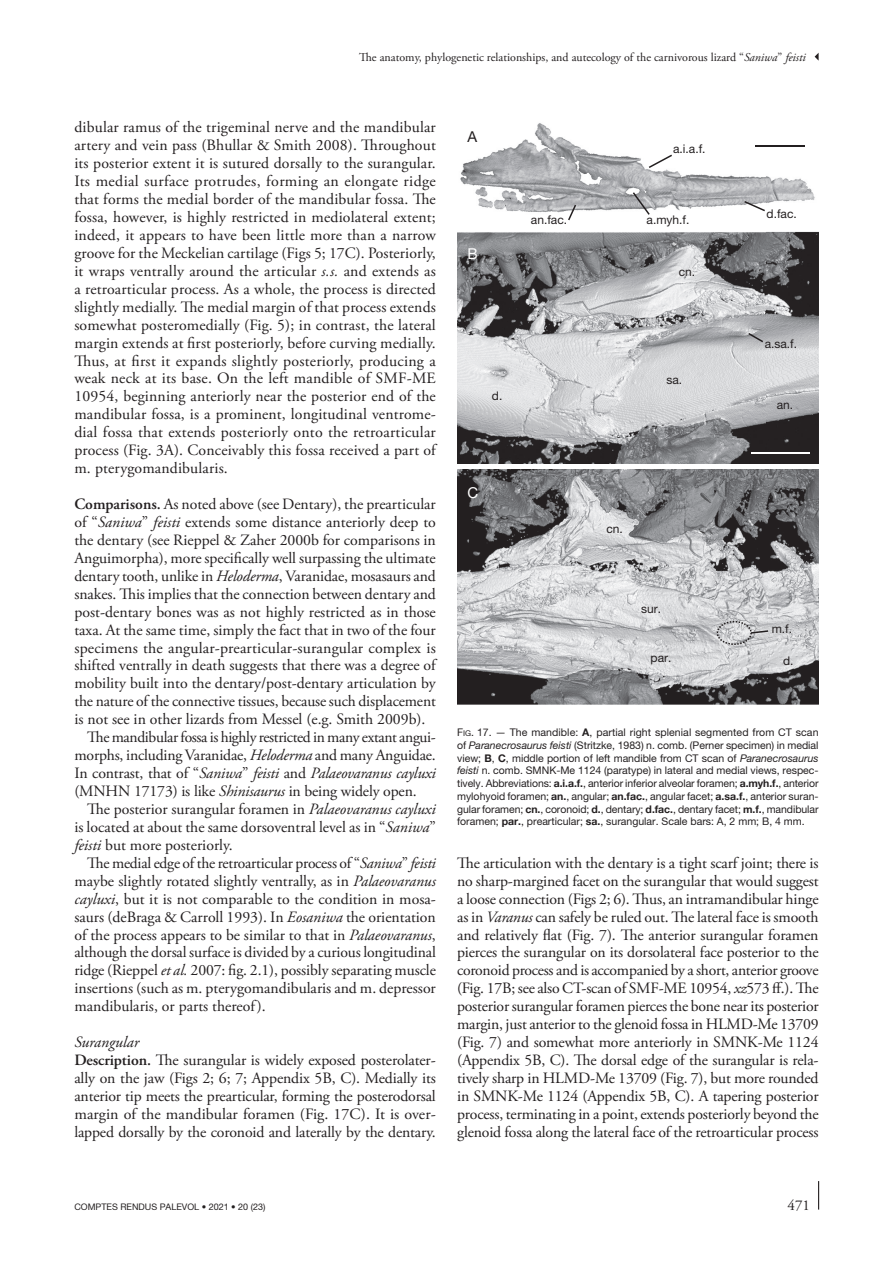
<style>
.page{position:relative;width:893px;height:1263px;background:#fff}
.page>*{position:absolute;margin:0;border:0;box-sizing:border-box;transform-origin:0 0}
.t1{font:15.75px/18px "Adobe Garamond Pro";color:#231f20;text-align:justify}
.t2{font:15.75px "Adobe Garamond Pro";letter-spacing:-.02em;color:#231f20}
.t3{font:italic 15.75px "Adobe Garamond Pro";letter-spacing:-.01em;color:#231f20}
.t4{font:15px "Adobe Garamond Pro";color:#231f20}
.t5{font:15px "Helvetica Neue";color:#fff}
.t6{font:15px "Helvetica Neue";color:#231f20}
.t7{font:12px "Adobe Garamond Pro";color:#231f20}
.t8{font:12px "Helvetica Neue";color:#231f20}
.t9{font:10.5px/12.8px "Helvetica Neue";color:#231f20;text-align:justify}
.t10{font:9px "Helvetica Neue";color:#231f20}
.s1{font-style:italic}
.s2{font-weight:600}
.s3{font-style:normal}
.s4{font-size:7.8px}
.s5{font-weight:700}
</style>
<div class="page">
<svg style="left:818px;top:1181px;width:1px;height:29px"></svg>
<svg style="left:814px;top:53px;width:4px;height:7px"></svg>
<img style="left:457px;top:123px;width:361px;height:581px">
<hr style="left:756px;top:146px;width:49px;height:1px;background:#231f20">
<hr style="left:751px;top:452px;width:59px;height:2px;background:#fff">
<svg style="left:649px;top:155px;width:23px;height:13px"></svg>
<svg style="left:568px;top:205px;width:8px;height:15px"></svg>
<svg style="left:633px;top:192px;width:17px;height:23px"></svg>
<svg style="left:744px;top:201px;width:21px;height:10px"></svg>
<svg style="left:748px;top:333px;width:15px;height:9px"></svg>
<svg style="left:717px;top:621px;width:51px;height:24px"></svg>
<div style="left:457px;top:464px;width:361px;height:5px;background:#fff"></div>
<p class="t7" style="left:359px;top:52px;width:448px">The anatomy, phylogenetic relationships, and autecology of the carnivorous lizard “<span class="s1">Saniwa</span>” <span class="s1">feisti</span></p>
<p class="t1" style="left:74px;top:120px;width:363px">dibular ramus of the trigeminal nerve and the mandibular artery and vein pass (Bhullar &amp; Smith 2008). Throughout its posterior extent it is sutured dorsally to the surangular.<br>Its medial surface protrudes, forming an elongate ridge that forms the medial border of the mandibular fossa. The fossa, however, is highly restricted in mediolateral extent; indeed, it appears to have been little more than a narrow groove for the Meckelian cartilage (Figs 5; 17C). Posteriorly, it wraps ventrally around the articular <span class="s1">s.s.</span> and extends as a retroarticular process. As a whole, the process is directed slightly medially. The medial margin of that process extends somewhat posteromedially (Fig. 5); in contrast, the lateral margin extends at first posteriorly, before curving medially.<br>Thus, at first it expands slightly posteriorly, producing a weak neck at its base. On the left mandible of SMF-ME 10954, beginning anteriorly near the posterior end of the mandibular fossa, is a prominent, longitudinal ventrome&shy;dial fossa that extends posteriorly onto the retroarticular process (Fig. 3A). Conceivably this fossa received a part of m. pterygomandibularis.</p>
<p class="t1" style="left:74px;top:496px;width:363px"><span class="s2">Comparisons.</span> As noted above (see Dentary), the prearticular</p>
<p class="t1" style="left:74px;top:514px;width:363px">of “<span class="s1">Saniwa</span>” <span class="s1">feisti</span> extends some distance anteriorly deep to</p>
<p class="t1" style="left:74px;top:532px;width:363px">the dentary (see Rieppel &amp; Zaher 2000b for comparisons in</p>
<p class="t1" style="left:74px;top:550px;width:363px">Anguimorpha), more specifically well surpassing the ultimate</p>
<p class="t1" style="left:74px;top:568px;width:363px">dentary tooth, unlike in <span class="s1">Heloderma</span>, Varanidae, mosasaurs and</p>
<p class="t1" style="left:74px;top:586px;width:363px">snakes. This implies that the connection between dentary and</p>
<p class="t1" style="left:74px;top:604px;width:363px">post-dentary bones was as not highly restricted as in those</p>
<p class="t1" style="left:74px;top:622px;width:363px">taxa. At the same time, simply the fact that in two of the four</p>
<p class="t1" style="left:74px;top:640px;width:363px">specimens the angular-prearticular-surangular complex is</p>
<p class="t1" style="left:74px;top:658px;width:363px">shifted ventrally in death suggests that there was a degree of</p>
<p class="t1" style="left:74px;top:676px;width:363px">mobility built into the dentary/post-dentary articulation by</p>
<p class="t1" style="left:74px;top:694px;width:363px">the nature of the connective tissues, because such displacement</p>
<p class="t1" style="left:74px;top:712px;width:353px">is not see in other lizards from Messel (e.g. Smith 2009b).</p>
<p class="t2" style="left:87px;top:731px;width:350px">The mandibular fossa is highly restricted in many extant angui-</p>
<p class="t1" style="left:74px;top:748px;width:363px">morphs, including Varanidae, <span class="s1">Heloderma</span> and many Anguidae.</p>
<p class="t3" style="left:74px;top:767px;width:363px"><span class="s3">In contrast, that of “</span>Saniwa<span class="s3">”</span> feisti <span class="s3">and</span> Palaeovaranus cayluxi</p>
<p class="t1" style="left:74px;top:783px;width:344px">(MNHN 17173) is like <span class="s1">Shinisaurus</span> in being widely open.</p>
<p class="t1" style="left:87px;top:801px;width:350px">The posterior surangular foramen in <span class="s1">Palaeovaranus cayluxi</span></p>
<p class="t1" style="left:74px;top:819px;width:363px">is located at about the same dorsoventral level as in “<span class="s1">Saniwa</span>”</p>
<p class="t1" style="left:74px;top:837px;width:160px"><span class="s1">feisti</span> but more posteriorly.</p>
<p class="t1" style="left:87px;top:855px;width:350px">The medial edge of the retroarticular process of “<span class="s1">Saniwa</span>” <span class="s1">feisti</span></p>
<p class="t1" style="left:74px;top:873px;width:363px">maybe slightly rotated slightly ventrally, as in <span class="s1">Palaeovaranus</span></p>
<p class="t1" style="left:74px;top:891px;width:363px"><span class="s1">cayluxi</span>, but it is not comparable to the condition in mosa-</p>
<p class="t1" style="left:74px;top:909px;width:363px">saurs (de Braga &amp; Carroll 1993). In <span class="s1">Eosaniwa</span> the orientation</p>
<p class="t1" style="left:74px;top:927px;width:363px">of the process appears to be similar to that in <span class="s1">Palaeovaranus</span>,</p>
<p class="t1" style="left:74px;top:945px;width:363px">although the dorsal surface is divided by a curious longitudinal</p>
<p class="t1" style="left:74px;top:963px;width:363px">ridge (Rieppel <span class="s1">et al.</span> 2007: fig. 2.1), possibly separating muscle</p>
<p class="t1" style="left:74px;top:981px;width:363px">insertions (such as m. pterygomandibularis and m. depressor</p>
<p class="t1" style="left:74px;top:999px;width:193px">mandibularis, or parts thereof).</p>
<p class="t1" style="left:74px;top:1035px;width:363px;text-align:left"><span class="s1">Surangular<br></span><span class="s2">Description.</span> The surangular is widely exposed posterolater&shy;ally on the jaw (Figs 2; 6; 7; Appendix 5B, C). Medially its anterior tip meets the prearticular, forming the posterodorsal margin of the mandibular foramen (Fig. 17C). It is over&shy;lapped dorsally by the coronoid and laterally by the dentary.</p>
<p class="t6" style="left:468px;top:131px;width:11px">A</p>
<p class="t5" style="left:467px;top:248px;width:12px">B</p>
<p class="t8" style="left:673px;top:144px;width:34px">a.i.a.f.</p>
<p class="t8" style="left:531px;top:216px;width:38px">an.fac.</p>
<p class="t8" style="left:646px;top:216px;width:44px">a.myh.f.</p>
<p class="t8" style="left:679px;top:268px;width:18px">cn.</p>
<p class="t8" style="left:492px;top:391px;width:12px">d.</p>
<p class="t8" style="left:666px;top:376px;width:17px">sa.</p>
<p class="t8" style="left:766px;top:210px;width:32px">d.fac.</p>
<p class="t8" style="left:765px;top:340px;width:34px">a.sa.f.</p>
<p class="t8" style="left:777px;top:400px;width:18px">an.</p>
<p class="t5" style="left:467px;top:488px;width:12px">C</p>
<p class="t8" style="left:606px;top:525px;width:18px">cn.</p>
<p class="t8" style="left:641px;top:605px;width:22px">sur.</p>
<p class="t8" style="left:772px;top:624px;width:22px">m.f.</p>
<p class="t8" style="left:651px;top:653px;width:22px">par.</p>
<p class="t8" style="left:783px;top:656px;width:12px">d.</p>
<p class="t9" style="left:457px;top:726px;width:363px">F<span class="s4">IG</span>. 17. — The mandible: <span class="s5">A</span>, partial right splenial segmented from CT scan of <span class="s1">Paranecrosaurus feisti</span> (Stritzke, 1983) n. comb. (Perner specimen) in medial view; <span class="s5">B</span>, <span class="s5">C</span>, middle portion of left mandible from CT scan of <span class="s1">Paranecrosaurus feisti</span> n. comb. SMNK-Me 1124 (paratype) in lateral and medial views, respec&shy;tively. Abbreviations: <span class="s5">a.i.a.f.</span>, anterior inferior alveolar foramen; <span class="s5">a.myh.f.</span>, anterior mylohyoid foramen; <span class="s5">an.</span>, angular; <span class="s5">an.fac.</span>, angular facet; <span class="s5">a.sa.f.</span>, anterior suran&shy;gular foramen; <span class="s5">cn.</span>, coronoid; <span class="s5">d.</span>, dentary; <span class="s5">d.fac.</span>, dentary facet; <span class="s5">m.f.</span>, mandibular foramen; <span class="s5">par.</span>, prearticular; <span class="s5">sa.</span>, surangular. Scale bars: A, 2 mm; B, 4 mm.</p>
<p class="t1" style="left:457px;top:855px;width:363px">The articulation with the dentary is a tight scarf joint; there is no sharp-margined facet on the surangular that would suggest a loose connection (Figs 2; 6). Thus, an intramandibular hinge as in <span class="s1">Varanus</span> can safely be ruled out. The lateral face is smooth and relatively flat (Fig. 7). The anterior surangular foramen pierces the surangular on its dorsolateral face posterior to the coronoid process and is accompanied by a short, anterior groove (Fig. 17B; see also CT-scan of SMF-ME 10954, <span class="s1">xz</span>573 ff.). The posterior surangular foramen pierces the bone near its posterior margin, just anterior to the glenoid fossa in HLMD-Me 13709 (Fig. 7) and somewhat more anteriorly in SMNK-Me 1124 (Appendix 5B, C). The dorsal edge of the surangular is rela&shy;tively sharp in HLMD-Me 13709 (Fig. 7), but more rounded in SMNK-Me 1124 (Appendix 5B, C). A tapering posterior process, terminating in a point, extends posteriorly beyond the glenoid fossa along the lateral face of the retroarticular process</p>
<p class="t10" style="left:74px;top:1201px;width:193px">COMPTES RENDUS PALEVOL • 2021 • 20 (23)</p>
<p class="t4" style="left:787px;top:1199px;width:24px">471</p>
</div>
